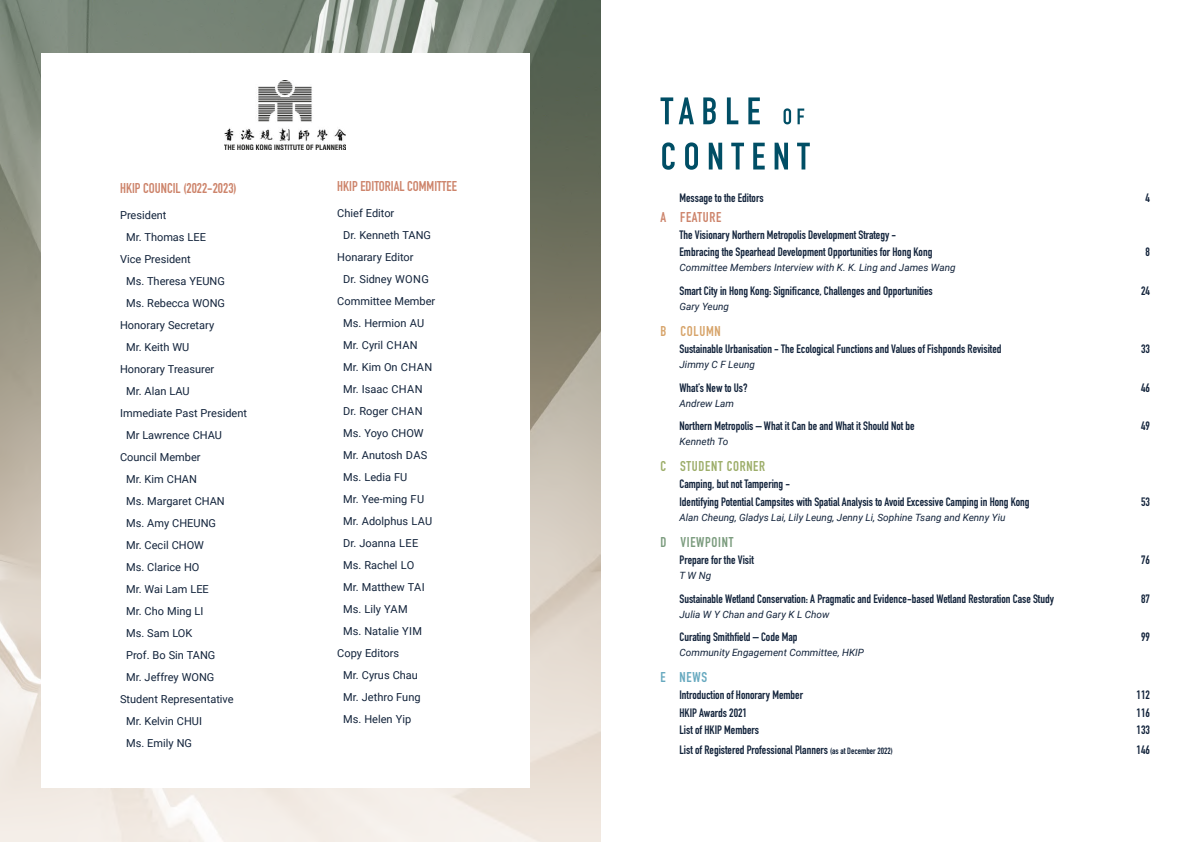
<style>
.page{position:relative;width:1191px;height:842px;background:#fff}
.page>*{position:absolute;margin:0;border:0;box-sizing:border-box;transform-origin:0 0}
.t1{font:700 14px "DIN Condensed";color:#cd846b}
.t2{font:700 14px "DIN Condensed";letter-spacing:.05em;color:#9dae6a}
.t3{font:700 14px "DIN Condensed";letter-spacing:.05em;color:#7a9b7d}
.t4{font:700 14px "DIN Condensed";letter-spacing:.05em;color:#cd846b}
.t5{font:700 14px "DIN Condensed";letter-spacing:.05em;color:#d7a46a}
.t6{font:700 14px "DIN Condensed";color:#67a9bf}
.t7{font:700 12px/17.4px "DIN Condensed";color:#11223a}
.t8{font:11px "Roboto";color:#11223a}
.t9{font:italic 10px "Roboto";color:#11223a}
.s1{font-size:9px}
</style>
<div class="page">
<img style="left:0;top:0;width:600px;height:842px">
<div style="left:42px;top:54px;width:488px;height:734px;background:#fff"></div>
<svg style="left:660px;top:97px;width:150px;height:73px"></svg>
<img style="left:225px;top:80px;width:121px;height:69px">
<p class="t1" style="left:120px;top:179px;width:118px">HKIP COUNCIL (2022-2023)</p>
<p class="t8" style="left:120px;top:207px;width:48px">President</p>
<p class="t8" style="left:126px;top:229px;width:81px">Mr. Thomas LEE</p>
<p class="t8" style="left:120px;top:251px;width:72px">Vice President</p>
<p class="t8" style="left:126px;top:273px;width:100px">Ms. Theresa YEUNG</p>
<p class="t8" style="left:126px;top:295px;width:100px">Ms. Rebecca WONG</p>
<p class="t8" style="left:120px;top:317px;width:96px">Honorary Secretary</p>
<p class="t8" style="left:126px;top:339px;width:65px">Mr. Keith WU</p>
<p class="t8" style="left:120px;top:361px;width:96px">Honorary Treasurer</p>
<p class="t8" style="left:126px;top:383px;width:65px">Mr. Alan LAU</p>
<p class="t8" style="left:120px;top:405px;width:128px">Immediate Past President</p>
<p class="t8" style="left:126px;top:427px;width:97px">Mr Lawrence CHAU</p>
<p class="t8" style="left:120px;top:449px;width:82px">Council Member</p>
<p class="t8" style="left:126px;top:471px;width:72px">Mr. Kim CHAN</p>
<p class="t8" style="left:126px;top:493px;width:100px">Ms. Margaret CHAN</p>
<p class="t8" style="left:126px;top:515px;width:91px">Ms. Amy CHEUNG</p>
<p class="t8" style="left:126px;top:537px;width:79px">Mr. Cecil CHOW</p>
<p class="t8" style="left:126px;top:559px;width:75px">Ms. Clarice HO</p>
<p class="t8" style="left:126px;top:581px;width:84px">Mr. Wai Lam LEE</p>
<p class="t8" style="left:126px;top:603px;width:79px">Mr. Cho Ming LI</p>
<p class="t8" style="left:126px;top:625px;width:68px">Ms. Sam LOK</p>
<p class="t8" style="left:126px;top:647px;width:91px">Prof. Bo Sin TANG</p>
<p class="t8" style="left:126px;top:669px;width:90px">Mr. Jeffrey WONG</p>
<p class="t8" style="left:120px;top:691px;width:115px">Student Representative</p>
<p class="t8" style="left:126px;top:713px;width:77px">Mr. Kelvin CHUI</p>
<p class="t8" style="left:126px;top:735px;width:67px">Ms. Emily NG</p>
<p class="t1" style="left:337px;top:177px;width:121px">HKIP EDITORIAL COMMITTEE</p>
<p class="t8" style="left:337px;top:205px;width:59px">Chief Editor</p>
<p class="t8" style="left:343px;top:227px;width:89px">Dr. Kenneth TANG</p>
<p class="t8" style="left:337px;top:249px;width:78px">Honarary Editor</p>
<p class="t8" style="left:343px;top:271px;width:87px">Dr. Sidney WONG</p>
<p class="t8" style="left:337px;top:293px;width:100px">Committee Member</p>
<p class="t8" style="left:343px;top:315px;width:82px">Ms. Hermion AU</p>
<p class="t8" style="left:343px;top:337px;width:76px">Mr. Cyril CHAN</p>
<p class="t8" style="left:343px;top:359px;width:90px">Mr. Kim On CHAN</p>
<p class="t8" style="left:343px;top:381px;width:81px">Mr. Isaac CHAN</p>
<p class="t8" style="left:343px;top:403px;width:81px">Dr. Roger CHAN</p>
<p class="t8" style="left:343px;top:425px;width:82px">Ms. Yoyo CHOW</p>
<p class="t8" style="left:343px;top:447px;width:86px">Mr. Anutosh DAS</p>
<p class="t8" style="left:343px;top:469px;width:65px">Ms. Ledia FU</p>
<p class="t8" style="left:343px;top:491px;width:82px">Mr. Yee-ming FU</p>
<p class="t8" style="left:343px;top:513px;width:91px">Mr. Adolphus LAU</p>
<p class="t8" style="left:343px;top:535px;width:76px">Dr. Joanna LEE</p>
<p class="t8" style="left:343px;top:557px;width:72px">Ms. Rachel LO</p>
<p class="t8" style="left:343px;top:579px;width:83px">Mr. Matthew TAI</p>
<p class="t8" style="left:343px;top:601px;width:66px">Ms. Lily YAM</p>
<p class="t8" style="left:343px;top:623px;width:80px">Ms. Natalie YIM</p>
<p class="t8" style="left:337px;top:645px;width:63px">Copy Editors</p>
<p class="t8" style="left:343px;top:667px;width:76px">Mr. Cyrus Chau</p>
<p class="t8" style="left:343px;top:689px;width:79px">Mr. Jethro Fung</p>
<p class="t8" style="left:343px;top:711px;width:69px">Ms. Helen Yip</p>
<p class="t7" style="left:679px;top:189px;width:86px">Message to the Editors</p>
<p class="t7" style="left:1145px;top:189px;width:6px">4</p>
<p class="t4" style="left:660px;top:207px;width:62px">A FEATURE</p>
<p class="t7" style="left:679px;top:226px;width:254px">The Visionary Northern Metropolis Development Strategy -<br>Embracing the Spearhead Development Opportunities for Hong Kong</p>
<p class="t7" style="left:1145px;top:243px;width:6px">8</p>
<p class="t9" style="left:679px;top:261px;width:278px">Committee Members Interview with K. K. Ling and James Wang</p>
<p class="t7" style="left:679px;top:282px;width:255px">Smart City in Hong Kong: Significance, Challenges and Opportunities</p>
<p class="t7" style="left:1141px;top:282px;width:10px">24</p>
<p class="t9" style="left:679px;top:299px;width:51px">Gary Yeung</p>
<p class="t5" style="left:660px;top:321px;width:62px">B COLUMN</p>
<p class="t7" style="left:679px;top:340px;width:323px">Sustainable Urbanisation - The Ecological Functions and Values of Fishponds Revisited</p>
<p class="t7" style="left:1141px;top:340px;width:10px">33</p>
<p class="t9" style="left:679px;top:358px;width:77px">Jimmy C F Leung</p>
<p class="t7" style="left:679px;top:379px;width:70px">What’s New to Us?</p>
<p class="t7" style="left:1141px;top:379px;width:10px">46</p>
<p class="t9" style="left:679px;top:396px;width:56px">Andrew Lam</p>
<p class="t7" style="left:679px;top:417px;width:236px">Northern Metropolis – What it Can be and What it Should Not be</p>
<p class="t7" style="left:1141px;top:417px;width:10px">49</p>
<p class="t9" style="left:679px;top:434px;width:50px">Kenneth To</p>
<p class="t2" style="left:660px;top:457px;width:106px">C STUDENT CORNER</p>
<p class="t7" style="left:679px;top:475px;width:351px">Camping, but not Tampering -<br>Identifying Potential Campsites with Spatial Analysis to Avoid Excessive Camping in Hong Kong</p>
<p class="t7" style="left:1141px;top:493px;width:10px">53</p>
<p class="t9" style="left:679px;top:510px;width:327px">Alan Cheung, Gladys Lai, Lily Leung, Jenny Li, Sophine Tsang and Kenny Yiu</p>
<p class="t3" style="left:660px;top:532px;width:74px">D VIEWPOINT</p>
<p class="t7" style="left:679px;top:551px;width:76px">Prepare for the Visit</p>
<p class="t7" style="left:1141px;top:551px;width:10px">76</p>
<p class="t9" style="left:679px;top:569px;width:33px">T W Ng</p>
<p class="t7" style="left:679px;top:590px;width:376px">Sustainable Wetland Conservation: A Pragmatic and Evidence-based Wetland Restoration Case Study</p>
<p class="t7" style="left:1141px;top:590px;width:10px">87</p>
<p class="t9" style="left:679px;top:607px;width:151px">Julia W Y Chan and Gary K L Chow</p>
<p class="t7" style="left:679px;top:628px;width:119px">Curating Smithfield – Code Map</p>
<p class="t7" style="left:1141px;top:628px;width:10px">99</p>
<p class="t9" style="left:679px;top:645px;width:186px">Community Engagement Committee, HKIP</p>
<p class="t6" style="left:660px;top:668px;width:48px">E NEWS</p>
<p class="t7" style="left:679px;top:686px;width:125px">Introduction of Honorary Member</p>
<p class="t7" style="left:1136px;top:686px;width:15px">112</p>
<p class="t7" style="left:679px;top:704px;width:69px">HKIP Awards 2021</p>
<p class="t7" style="left:1136px;top:704px;width:15px">116</p>
<p class="t7" style="left:679px;top:721px;width:81px">List of HKIP Members</p>
<p class="t7" style="left:1136px;top:721px;width:15px">133</p>
<p class="t7" style="left:679px;top:741px;width:215px">List of Registered Professional Planners <span class="s1">(as at December 2022)</span></p>
<p class="t7" style="left:1136px;top:741px;width:15px">146</p>
</div>
